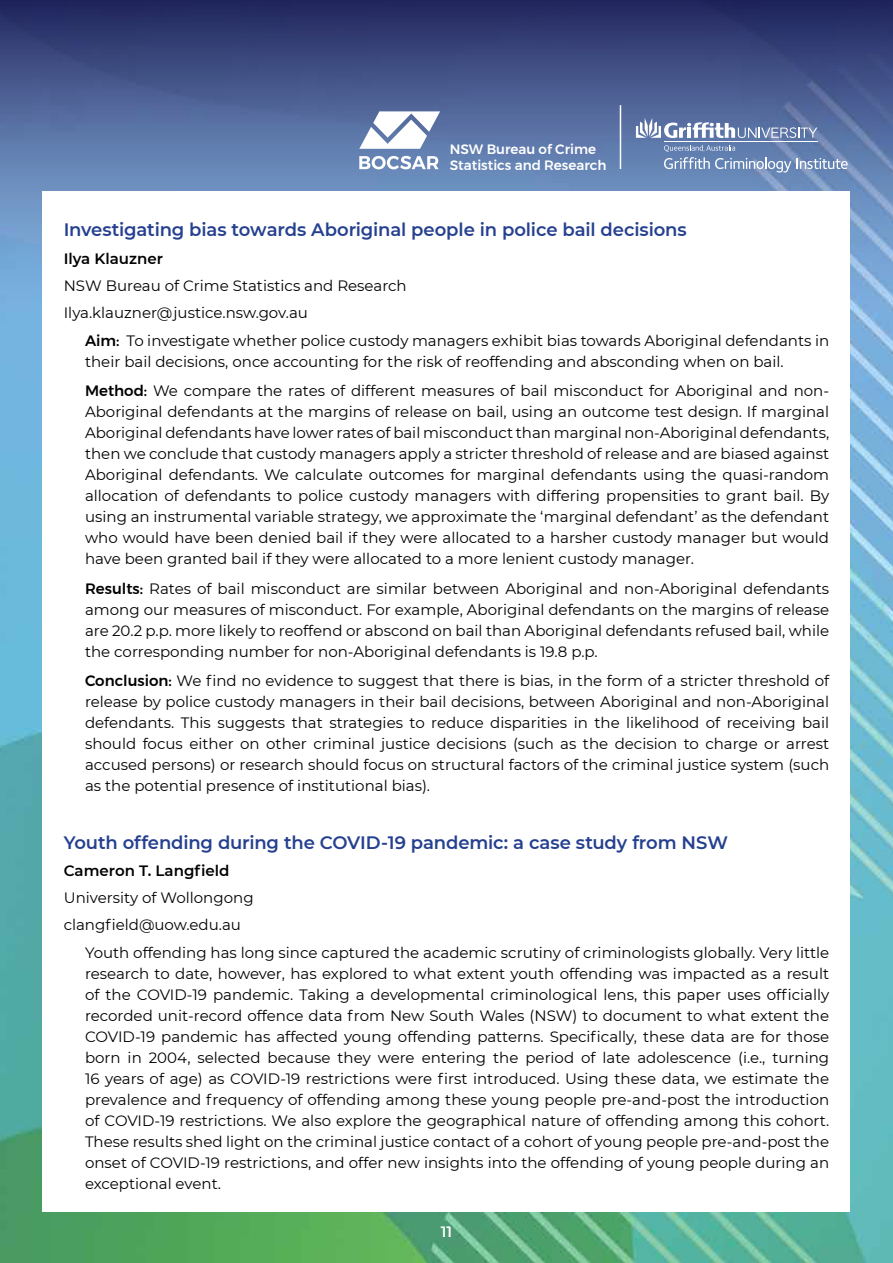
<style>
.page{position:relative;width:893px;height:1263px;background:#fff}
.page>*{position:absolute;margin:0;border:0;box-sizing:border-box;transform-origin:0 0}
.t1{font:600 18px "Montserrat";letter-spacing:-.01em;color:#25408f}
.t2{font:15px/21px "Montserrat";color:#000;text-align:justify}
.t3{font:600 15px "Montserrat";color:#000}
.t4{font:600 15px "Montserrat";color:#fff}
.t5{font:500 13.5px/16.2px "Montserrat";color:#fff}
.s1{font-weight:500}
</style>
<div class="page">
<img style="left:0;top:331px;width:893px;height:932px">
<svg style="left:0;top:0;width:893px;height:331px;background:#4c6194"></svg>
<hr style="left:620px;top:105px;width:1px;height:64px;background:#fff">
<div style="left:43px;top:191px;width:807px;height:1021px;background:#fff"></div>
<svg style="left:636px;top:118px;width:181px;height:20px"></svg>
<svg style="left:664px;top:145px;width:184px;height:28px;background:#7b94bd"></svg>
<hr style="left:664px;top:142px;width:153px;height:1px;background:#fff">
<svg style="left:359px;top:111px;width:81px;height:38px"></svg>
<svg style="left:359px;top:156px;width:80px;height:13px"></svg>
<p class="t5" style="left:450px;top:141px;width:158px">NSW Bureau of Crime<br>Statistics and Research</p>
<p class="t1" style="left:64px;top:217px;width:625px">Investigating bias towards Aboriginal people in police bail decisions</p>
<p class="t3" style="left:64px;top:248px;width:101px">Ilya Klauzner</p>
<p class="t2" style="left:64px;top:271px;width:344px;line-height:27.3px">NSW Bureau of Crime Statistics and Research<br>Ilya.klauzner@justice.nsw.gov.au</p>
<p class="t2" style="left:85px;top:329px;width:746px"><span class="s1">Aim:</span> To investigate whether police custody managers exhibit bias towards Aboriginal defendants in their bail decisions, once accounting for the risk of reoffending and absconding when on bail.</p>
<p class="t2" style="left:85px;top:380px;width:746px"><span class="s1">Method:</span> We compare the rates of different measures of bail misconduct for Aboriginal and non-Aboriginal defendants at the margins of release on bail, using an outcome test design. If marginal Aboriginal defendants have lower rates of bail misconduct than marginal non-Aboriginal defendants, then we conclude that custody managers apply a stricter threshold of release and are biased against Aboriginal defendants. We calculate outcomes for marginal defendants using the quasi-random allocation of defendants to police custody managers with differing propensities to grant bail. By using an instrumental variable strategy, we approximate the ‘marginal defendant’ as the defendant who would have been denied bail if they were allocated to a harsher custody manager but would have been granted bail if they were allocated to a more lenient custody manager.</p>
<p class="t2" style="left:85px;top:577px;width:746px"><span class="s1">Results:</span> Rates of bail misconduct are similar between Aboriginal and non-Aboriginal defendants among our measures of misconduct. For example, Aboriginal defendants on the margins of release are 20.2 p.p. more likely to reoffend or abscond on bail than Aboriginal defendants refused bail, while the corresponding number for non-Aboriginal defendants is 19.8 p.p.</p>
<p class="t2" style="left:85px;top:670px;width:746px"><span class="s1">Conclusion:</span> We find no evidence to suggest that there is bias, in the form of a stricter threshold of release by police custody managers in their bail decisions, between Aboriginal and non-Aboriginal defendants. This suggests that strategies to reduce disparities in the likelihood of receiving bail should focus either on other criminal justice decisions (such as the decision to charge or arrest accused persons) or research should focus on structural factors of the criminal justice system (such as the potential presence of institutional bias).</p>
<p class="t1" style="left:64px;top:829px;width:666px">Youth offending during the COVID-19 pandemic: a case study from NSW</p>
<p class="t3" style="left:64px;top:860px;width:167px">Cameron T. Langfield</p>
<p class="t2" style="left:64px;top:887px;width:191px">University of Wollongong</p>
<p class="t2" style="left:64px;top:914px;width:179px">clangfield@uow.edu.au</p>
<p class="t2" style="left:85px;top:941px;width:746px">Youth offending has long since captured the academic scrutiny of criminologists globally. Very little</p>
<p class="t2" style="left:85px;top:962px;width:746px">research to date, however, has explored to what extent youth offending was impacted as a result of the COVID-19 pandemic. Taking a developmental criminological lens, this paper uses officially recorded unit-record offence data from New South Wales (NSW) to document to what extent the COVID-19 pandemic has affected young offending patterns. Specifically, these data are for those born in 2004, selected because they were entering the period of late adolescence (i.e., turning 16 years of age) as COVID-19 restrictions were first introduced. Using these data, we estimate the prevalence and frequency of offending among these young people pre-and-post the introduction of COVID-19 restrictions. We also explore the geographical nature of offending among this cohort.<br>These results shed light on the criminal justice contact of a cohort of young people pre-and-post the onset of COVID-19 restrictions, and offer new insights into the offending of young people during an exceptional event.</p>
<p class="t4" style="left:441px;top:1221px;width:13px">11</p>
</div>
